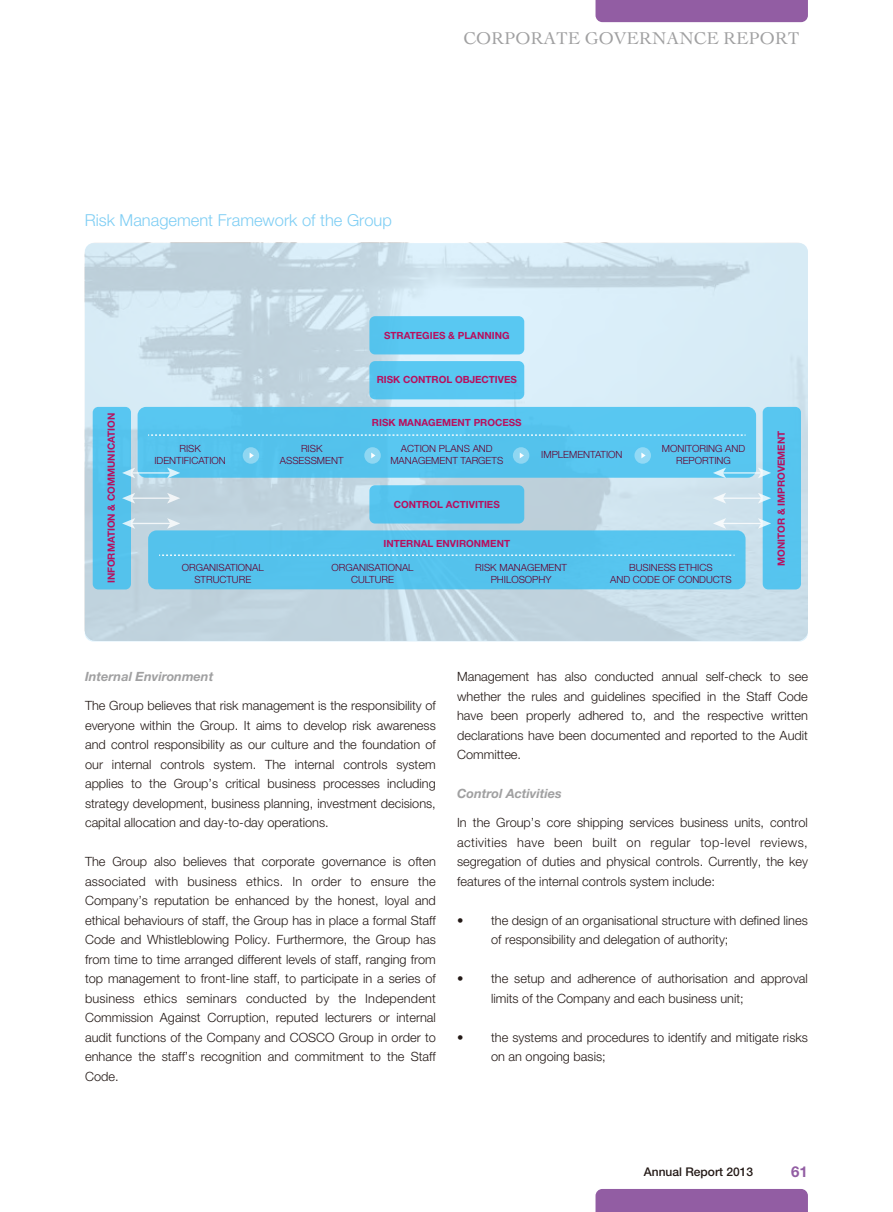
<style>
.page{position:relative;width:893px;height:1212px;background:#fff}
.page>*{position:absolute;margin:0;border:0;box-sizing:border-box;transform-origin:0 0}
.t1{font:18px "Cochin LT Std";color:#a0a0a1}
.t2{font:300 16.5px "Helvetica Neue LT Std";color:#7fcef4}
.t3{font:700 15px "Helvetica Neue LT Std";color:#925da3}
.t4{font:300 12.75px/19.5px "Helvetica Neue LT Std";color:#231916;text-align:justify}
.t5{font:italic 700 12.75px "Helvetica Neue LT Std";color:#a0a0a1}
.t6{font:500 12px "Helvetica Neue LT Std";color:#231916}
.t7{font:300 9.9px/11.9px "Helvetica Neue LT Std";color:#64002e;text-align:center}
.t8{font:700 9.9px "Helvetica Neue LT Std";color:#b80f5e}
</style>
<div class="page">
<div style="left:595px;top:1189px;width:213px;height:23px;background:#925da3"></div>
<div style="left:595px;top:0;width:213px;height:22px;background:#925da3"></div>
<svg style="left:85px;top:243px;width:723px;height:398px;background:#cbdee9"></svg>
<div style="left:369px;top:316px;width:155px;height:38px;background:#59c8f2;border-radius:6px"></div>
<div style="left:369px;top:361px;width:155px;height:38px;background:#59c8f2;border-radius:6px"></div>
<div style="left:93px;top:407px;width:38px;height:182px;background:#54c2ec;border-radius:6px"></div>
<div style="left:763px;top:407px;width:38px;height:182px;background:#56c4ef;border-radius:6px"></div>
<div style="left:369px;top:485px;width:155px;height:38px;background:#53c1eb;border-radius:6px"></div>
<div style="left:138px;top:407px;width:618px;height:71px;background:#57c6f0;border-radius:8px"></div>
<div style="left:148px;top:530px;width:597px;height:59px;background:#54c2ec;border-radius:8px"></div>
<svg style="left:148px;top:434px;width:597px;height:2px"></svg>
<svg style="left:243px;top:447px;width:16px;height:17px"></svg>
<svg style="left:250px;top:452px;width:4px;height:6px"></svg>
<svg style="left:364px;top:447px;width:17px;height:17px"></svg>
<svg style="left:371px;top:452px;width:4px;height:6px"></svg>
<svg style="left:513px;top:447px;width:16px;height:17px"></svg>
<svg style="left:520px;top:452px;width:4px;height:6px"></svg>
<svg style="left:634px;top:447px;width:17px;height:17px"></svg>
<svg style="left:641px;top:452px;width:5px;height:6px"></svg>
<hr style="left:722px;top:472px;width:40px;height:2px;background:#fff">
<svg style="left:713px;top:467px;width:13px;height:11px"></svg>
<svg style="left:758px;top:467px;width:13px;height:11px"></svg>
<hr style="left:722px;top:497px;width:40px;height:2px;background:#fff">
<svg style="left:713px;top:493px;width:13px;height:10px"></svg>
<svg style="left:758px;top:493px;width:13px;height:10px"></svg>
<hr style="left:722px;top:523px;width:40px;height:1px;background:#fff">
<svg style="left:713px;top:518px;width:13px;height:11px"></svg>
<svg style="left:758px;top:518px;width:13px;height:11px"></svg>
<hr style="left:131px;top:472px;width:40px;height:2px;background:#fff">
<svg style="left:122px;top:467px;width:13px;height:11px"></svg>
<svg style="left:167px;top:467px;width:13px;height:11px"></svg>
<hr style="left:131px;top:497px;width:40px;height:2px;background:#fff">
<svg style="left:122px;top:493px;width:13px;height:10px"></svg>
<svg style="left:167px;top:493px;width:13px;height:10px"></svg>
<hr style="left:131px;top:523px;width:40px;height:1px;background:#fff">
<svg style="left:122px;top:518px;width:13px;height:11px"></svg>
<svg style="left:167px;top:518px;width:13px;height:11px"></svg>
<svg style="left:159px;top:554px;width:576px;height:2px"></svg>
<p class="t2" style="left:85px;top:210px;width:309px">Risk Management Framework of the Group</p>
<h1 class="t1" style="left:463px;top:28px;width:337px">CORPORATE GOVERNANCE REPORT</h1>
<p class="t8" style="left:105px;top:583px;width:172px;rotate:-90deg">INFORMATION &amp; COMMUNICATION</p>
<p class="t8" style="left:384px;top:329px;width:127px">STRATEGIES &amp; PLANNING</p>
<p class="t8" style="left:377px;top:374px;width:142px">RISK CONTROL OBJECTIVES</p>
<p class="t8" style="left:372px;top:417px;width:151px">RISK MANAGEMENT PROCESS</p>
<p class="t7" style="left:154px;top:442px;width:73px">RISK<br>IDENTIFICATION</p>
<p class="t7" style="left:280px;top:442px;width:65px">RISK<br>ASSESSMENT</p>
<p class="t7" style="left:390px;top:442px;width:114px">ACTION PLANS AND<br>MANAGEMENT TARGETS</p>
<p class="t7" style="left:541px;top:448px;width:83px">IMPLEMENTATION</p>
<p class="t7" style="left:662px;top:442px;width:85px">MONITORING AND<br>REPORTING</p>
<p class="t7" style="left:182px;top:561px;width:84px">ORGANISATIONAL<br>STRUCTURE</p>
<p class="t8" style="left:394px;top:498px;width:107px">CONTROL ACTIVITIES</p>
<p class="t8" style="left:384px;top:538px;width:128px">INTERNAL ENVIRONMENT</p>
<p class="t7" style="left:332px;top:561px;width:84px">ORGANISATIONAL<br>CULTURE</p>
<p class="t7" style="left:475px;top:561px;width:93px">RISK MANAGEMENT<br>PHILOSOPHY</p>
<p class="t7" style="left:610px;top:561px;width:123px">BUSINESS ETHICS<br>AND CODE OF CONDUCTS</p>
<p class="t8" style="left:775px;top:566px;width:136px;rotate:-90deg">MONITOR &amp; IMPROVEMENT</p>
<p class="t5" style="left:85px;top:669px;width:130px">Internal Environment</p>
<p class="t4" style="left:85px;top:696px;width:352px">The Group believes that risk management is the responsibility of everyone within the Group. It aims to develop risk awareness and control responsibility as our culture and the foundation of our internal controls system. The internal controls system applies to the Group’s critical business processes including strategy development, business planning, investment decisions, capital allocation and day-to-day operations.</p>
<p class="t4" style="left:85px;top:852px;width:352px">The Group also believes that corporate governance is often associated with business ethics. In order to ensure the Company’s reputation be enhanced by the honest, loyal and ethical behaviours of staff, the Group has in place a formal Staff Code and Whistleblowing Policy. Furthermore, the Group has from time to time arranged different levels of staff, ranging from top management to front-line staff, to participate in a series of business ethics seminars conducted by the Independent Commission Against Corruption, reputed lecturers or internal audit functions of the Company and COSCO Group in order to enhance the staff’s recognition and commitment to the Staff Code.</p>
<p class="t4" style="left:457px;top:667px;width:352px">Management has also conducted annual self-check to see whether the rules and guidelines specified in the Staff Code have been properly adhered to, and the respective written declarations have been documented and reported to the Audit Committee.</p>
<p class="t5" style="left:457px;top:786px;width:106px">Control Activities</p>
<p class="t4" style="left:457px;top:813px;width:352px">In the Group’s core shipping services business units, control activities have been built on regular top-level reviews, segregation of duties and physical controls. Currently, the key features of the internal controls system include:</p>
<p class="t4" style="left:491px;top:910px;width:318px;text-indent:-34px">• the design of an organisational structure with defined lines of responsibility and delegation of authority;</p>
<p class="t4" style="left:491px;top:969px;width:318px;text-indent:-34px">• the setup and adherence of authorisation and approval limits of the Company and each business unit;</p>
<p class="t4" style="left:491px;top:1027px;width:318px;text-indent:-34px">• the systems and procedures to identify and mitigate risks on an ongoing basis;</p>
<p class="t6" style="left:644px;top:1165px;width:111px">Annual Report 2013</p>
<p class="t3" style="left:791px;top:1163px;width:18px">61</p>
</div>
